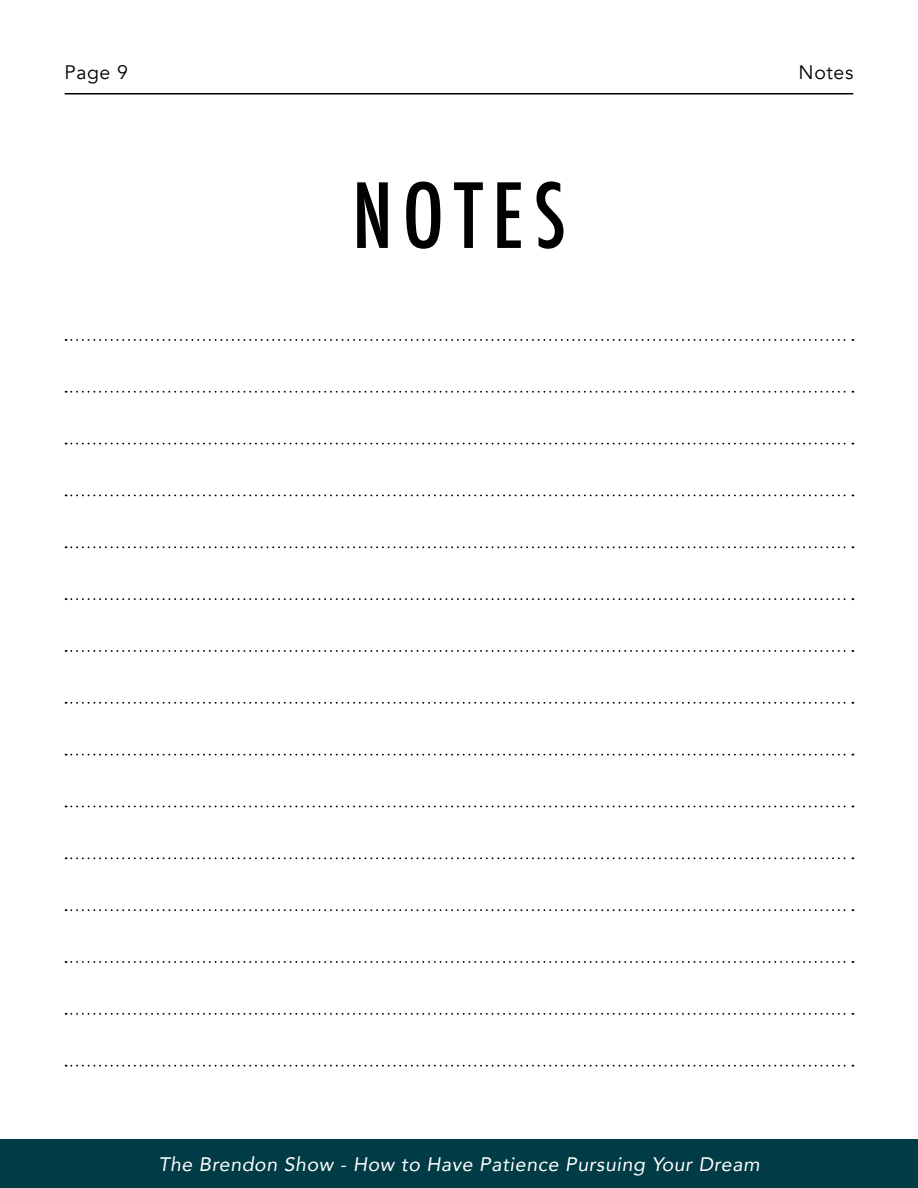
<style>
.page{position:relative;width:918px;height:1188px;background:#fff}
.page>*{position:absolute;margin:0;border:0;box-sizing:border-box;transform-origin:0 0}
.t1{font:500 condensed 87px "Futura";letter-spacing:.11em;color:#000}
.t2{font:italic 19.5px "Avenir";letter-spacing:.03em;color:#fff}
.t3{font:19.5px "Avenir";letter-spacing:.03em;color:#000}
</style>
<div class="page">
<svg style="left:66px;top:391px;width:787px;height:2px"></svg>
<svg style="left:66px;top:443px;width:787px;height:2px"></svg>
<svg style="left:66px;top:494px;width:787px;height:2px"></svg>
<svg style="left:66px;top:546px;width:787px;height:2px"></svg>
<svg style="left:66px;top:650px;width:787px;height:2px"></svg>
<svg style="left:66px;top:598px;width:787px;height:2px"></svg>
<svg style="left:66px;top:702px;width:787px;height:2px"></svg>
<svg style="left:66px;top:754px;width:787px;height:2px"></svg>
<svg style="left:66px;top:806px;width:787px;height:1px"></svg>
<svg style="left:66px;top:857px;width:787px;height:2px"></svg>
<svg style="left:66px;top:909px;width:787px;height:2px"></svg>
<svg style="left:66px;top:961px;width:787px;height:2px"></svg>
<svg style="left:66px;top:1013px;width:787px;height:2px"></svg>
<svg style="left:66px;top:1065px;width:787px;height:2px"></svg>
<svg style="left:66px;top:339px;width:787px;height:2px"></svg>
<hr style="left:65px;top:93px;width:788px;height:1px;background:#000">
<div style="left:0;top:1140px;width:918px;height:48px;background:#003b46"></div>
<p class="t3" style="left:65px;top:60px;width:65px">Page 9</p>
<p class="t3" style="left:799px;top:60px;width:56px">Notes</p>
<h1 class="t1" style="left:352px;top:160px;width:215px">NOTES</h1>
<p class="t2" style="left:158px;top:1153px;width:603px">The Brendon Show - How to Have Patience Pursuing Your Dream</p>
</div>
